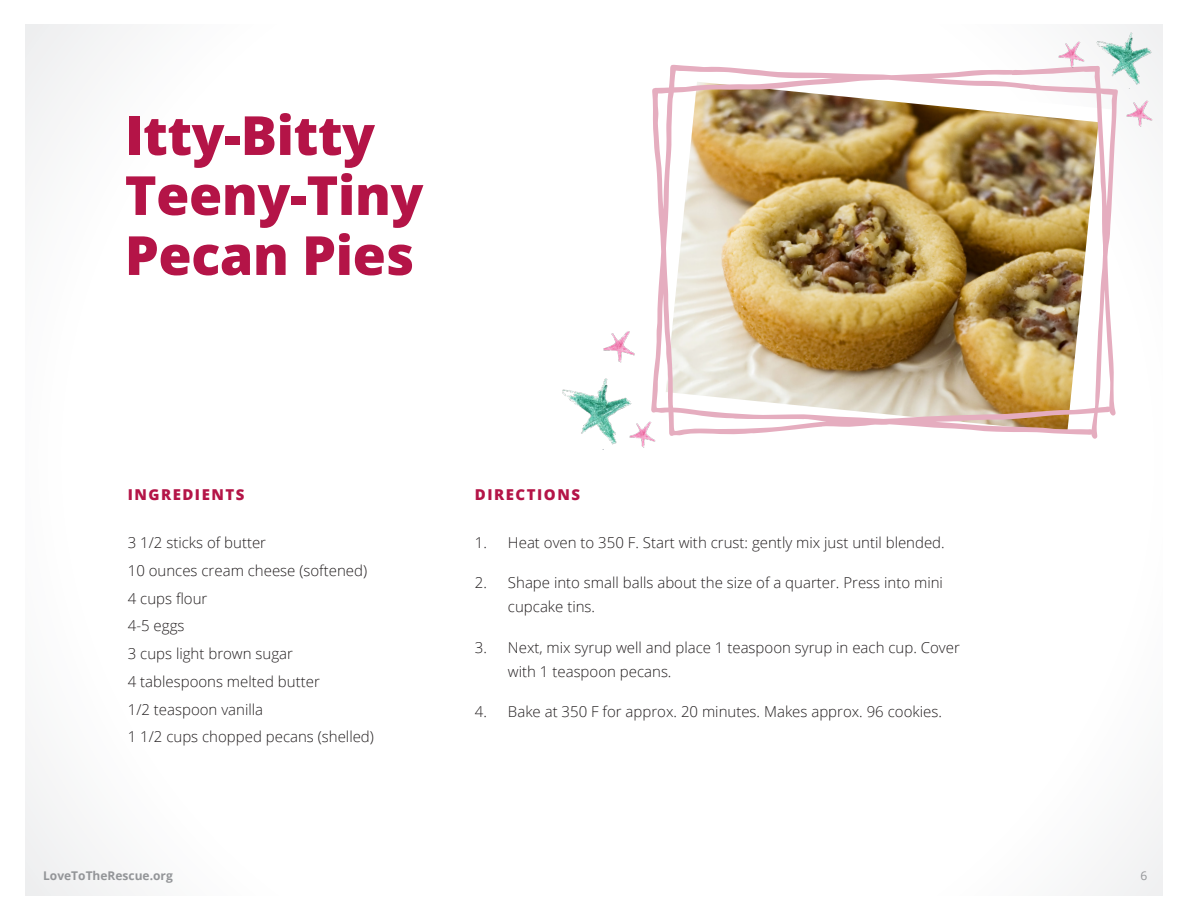
<style>
.page{position:relative;width:1188px;height:918px;background:#fff}
.page>*{position:absolute;margin:0;border:0;box-sizing:border-box;transform-origin:0 0}
.t1{font:800 54px/60px "Open Sans";letter-spacing:-.01em;color:#b41447}
.Recipe_Ingedients_list{font:300 15px/24px "Open Sans";color:#231f20}
.t2{font:800 15px "Open Sans";letter-spacing:.1em;color:#b41447}
.t3{font:700 12px "Open Sans";color:#939598}
.t4{font:12px "Open Sans";color:#939598}
</style>
<div class="page">
<img style="left:651px;top:65px;width:467px;height:374px">
<img style="left:562px;top:378px;width:70px;height:67px">
<img style="left:603px;top:331px;width:32px;height:32px">
<img style="left:627px;top:420px;width:30px;height:28px">
<img style="left:1093px;top:30px;width:63px;height:58px">
<img style="left:1126px;top:99px;width:28px;height:28px">
<img style="left:1056px;top:41px;width:30px;height:27px">
<p class="t1" style="left:125px;top:103px;width:300px">Itty-Bitty<br>Teeny-Tiny<br>Pecan Pies</p>
<p class="t2" style="left:128px;top:483px;width:118px">INGREDIENTS</p>
<p class="t2" style="left:475px;top:483px;width:107px">DIRECTIONS</p>
<p class="Recipe_Ingedients_list" style="left:475px;top:530px;width:471px">1. Heat oven to 350 F. Start with crust: gently mix just until blended.</p>
<p class="Recipe_Ingedients_list" style="left:508px;top:571px;width:437px;text-indent:-33px">2. Shape into small balls about the size of a quarter. Press into mini cupcake tins.</p>
<p class="Recipe_Ingedients_list" style="left:508px;top:635px;width:453px;text-indent:-33px">3. Next, mix syrup well and place 1 teaspoon syrup in each cup. Cover with 1 teaspoon pecans.</p>
<p class="Recipe_Ingedients_list" style="left:475px;top:699px;width:468px">4. Bake at 350 F for approx. 20 minutes. Makes approx. 96 cookies.</p>
<p class="Recipe_Ingedients_list" style="left:128px;top:530px;width:140px">3 1/2 sticks of butter</p>
<p class="Recipe_Ingedients_list" style="left:128px;top:558px;width:241px">10 ounces cream cheese (softened)</p>
<p class="Recipe_Ingedients_list" style="left:128px;top:586px;width:81px">4 cups flour</p>
<p class="Recipe_Ingedients_list" style="left:128px;top:614px;width:58px">4-5 eggs</p>
<p class="Recipe_Ingedients_list" style="left:128px;top:641px;width:167px">3 cups light brown sugar</p>
<p class="Recipe_Ingedients_list" style="left:128px;top:669px;width:194px">4 tablespoons melted butter</p>
<p class="Recipe_Ingedients_list" style="left:128px;top:697px;width:137px">1/2 teaspoon vanilla</p>
<p class="Recipe_Ingedients_list" style="left:128px;top:725px;width:248px">1 1/2 cups chopped pecans (shelled)</p>
<p class="t3" style="left:43px;top:867px;width:131px">LoveToTheRescue.org</p>
<p class="t4" style="left:1141px;top:867px;width:8px">6</p>
</div>
